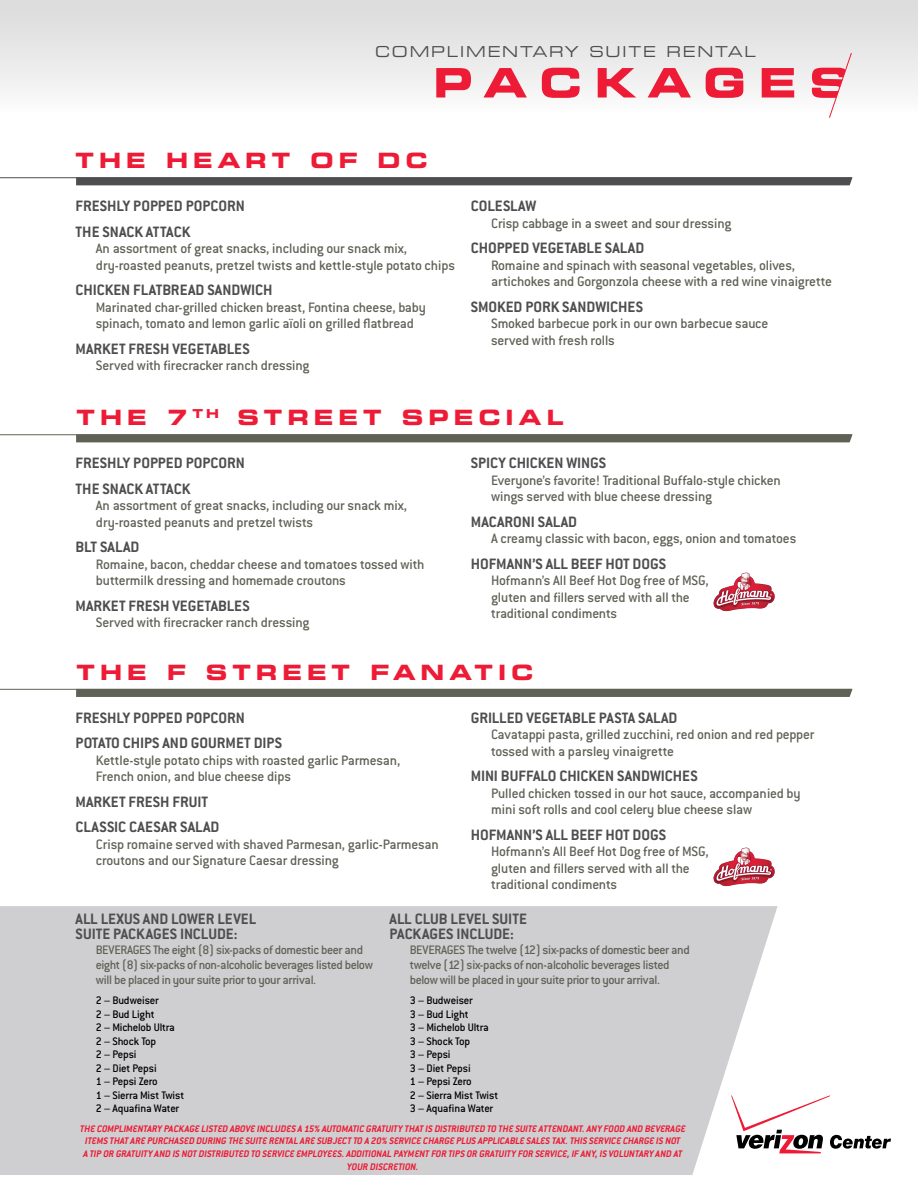
<style>
.page{position:relative;width:918px;height:1188px;background:#fff}
.page>*{position:absolute;margin:0;border:0;box-sizing:border-box;transform-origin:0 0}
.t1{font:700 expanded 21px "Square 721 BT";letter-spacing:.24em;color:#ed1b35}
.t2{font:700 16.5px/25.5px "Conduit ITC";color:#4e4e50}
.t3{font:500 15px/16.5px "Conduit ITC";letter-spacing:-.015em;color:#606156}
.t4{font:expanded 15px "Square 721 BT";letter-spacing:.12em;color:#4e4e50}
.t5{font:500 13.5px/15px "Conduit ITC";letter-spacing:-.035em;color:#606156}
.t6{font:500 12px/13.5px "Conduit ITC";letter-spacing:-.015em;color:#000}
.t7{font:italic 700 10.5px/12.6px "Conduit ITC";color:#ed1b35;text-align:center}
</style>
<div class="page">
<div style="left:0;top:0;width:918px;height:112px;background:linear-gradient(to bottom,#d9dadb,#fbfafa)"></div>
<div style="left:76px;top:177px;width:777px;height:8px;background:#4e4e50"></div>
<hr style="left:0;top:177px;width:852px;height:1px;background:#4e4e50">
<div style="left:76px;top:434px;width:777px;height:8px;background:#606156"></div>
<hr style="left:0;top:434px;width:852px;height:1px;background:#606156">
<div style="left:76px;top:689px;width:777px;height:8px;background:#606156"></div>
<hr style="left:0;top:689px;width:852px;height:1px;background:#606156">
<div style="left:0;top:906px;width:778px;height:269px;background:#cfcfd1"></div>
<svg style="left:436px;top:52px;width:416px;height:66px"></svg>
<svg style="left:731px;top:1095px;width:160px;height:58px"></svg>
<svg style="left:713px;top:572px;width:62px;height:40px"></svg>
<svg style="left:713px;top:847px;width:62px;height:40px"></svg>
<p class="t4" style="left:375px;top:43px;width:382px">COMPLIMENTARY SUITE RENTAL</p>
<h1 class="t1" style="left:76px;top:148px;width:353px">THE HEART OF DC</h1>
<p class="t2" style="left:76px;top:193px;width:171px">FRESHLY POPPED POPCORN<br>THE SNACK ATTACK</p>
<p class="t3" style="left:96px;top:240px;width:361px">An assortment of great snacks, including our snack mix, dry-roasted peanuts, pretzel twists and kettle-style potato chips</p>
<p class="t2" style="left:76px;top:277px;width:198px">CHICKEN FLATBREAD SANDWICH</p>
<p class="t3" style="left:96px;top:299px;width:331px">Marinated char-grilled chicken breast, Fontina cheese, baby spinach, tomato and lemon garlic aïoli on grilled flatbread</p>
<p class="t2" style="left:76px;top:336px;width:176px">MARKET FRESH VEGETABLES</p>
<p class="t3" style="left:96px;top:357px;width:215px">Served with firecracker ranch dressing</p>
<p class="t2" style="left:471px;top:193px;width:67px">COLESLAW</p>
<p class="t3" style="left:491px;top:215px;width:242px">Crisp cabbage in a sweet and sour dressing</p>
<p class="t2" style="left:471px;top:235px;width:175px">CHOPPED VEGETABLE SALAD</p>
<p class="t3" style="left:491px;top:257px;width:342px">Romaine and spinach with seasonal vegetables, olives, artichokes and Gorgonzola cheese with a red wine vinaigrette</p>
<p class="t2" style="left:471px;top:294px;width:174px">SMOKED PORK SANDWICHES</p>
<p class="t3" style="left:491px;top:315px;width:279px">Smoked barbecue pork in our own barbecue sauce served with fresh rolls</p>
<h1 class="t1" style="left:77px;top:405px;width:488px">THE 7 <sup>TH</sup> STREET SPECIAL</h1>
<p class="t2" style="left:76px;top:450px;width:171px">FRESHLY POPPED POPCORN<br>THE SNACK ATTACK</p>
<p class="t3" style="left:96px;top:497px;width:313px">An assortment of great snacks, including our snack mix, dry-roasted peanuts and pretzel twists</p>
<p class="t2" style="left:76px;top:534px;width:65px">BLT SALAD</p>
<p class="t3" style="left:96px;top:556px;width:330px">Romaine, bacon, cheddar cheese and tomatoes tossed with buttermilk dressing and homemade croutons</p>
<p class="t2" style="left:76px;top:593px;width:176px">MARKET FRESH VEGETABLES</p>
<p class="t3" style="left:96px;top:614px;width:215px">Served with firecracker ranch dressing</p>
<p class="t2" style="left:471px;top:450px;width:137px">SPICY CHICKEN WINGS</p>
<p class="t3" style="left:491px;top:472px;width:291px">Everyone’s favorite! Traditional Buffalo-style chicken wings served with blue cheese dressing</p>
<p class="t2" style="left:471px;top:509px;width:108px">MACARONI SALAD</p>
<p class="t3" style="left:491px;top:530px;width:307px">A creamy classic with bacon, eggs, onion and tomatoes</p>
<p class="t2" style="left:471px;top:551px;width:19px">HOFMANN</p>
<p class="t2" style="left:532px;top:551px;width:135px">’S ALL BEEF HOT DOGS</p>
<p class="t3" style="left:491px;top:572px;width:219px">Hofmann’s All Beef Hot Dog free of MSG, gluten and fillers served with all the traditional condiments</p>
<h1 class="t1" style="left:77px;top:660px;width:458px">THE F STREET FANATIC</h1>
<p class="t2" style="left:76px;top:705px;width:208px">FRESHLY POPPED POPCORN<br>POTATO CHIPS AND GOURMET DIPS</p>
<p class="t3" style="left:96px;top:752px;width:306px">Kettle-style potato chips with roasted garlic Parmesan,<br>French onion, and blue cheese dips</p>
<p class="t2" style="left:76px;top:789px;width:145px">MARKET FRESH FRUIT<br>CLASSIC CAESAR SALAD</p>
<p class="t3" style="left:96px;top:836px;width:345px">Crisp romaine served with shaved Parmesan, garlic-Parmesan croutons and our Signature Caesar dressing</p>
<p class="t2" style="left:471px;top:705px;width:208px">GRILLED VEGETABLE PASTA SALAD</p>
<p class="t3" style="left:491px;top:726px;width:325px">Cavatappi pasta, grilled zucchini, red onion and red pepper tossed with a parsley vinaigrette</p>
<p class="t2" style="left:471px;top:763px;width:228px">MINI BUFFALO CHICKEN SANDWICHES</p>
<p class="t3" style="left:491px;top:785px;width:311px">Pulled chicken tossed in our hot sauce, accompanied by mini soft rolls and cool celery blue cheese slaw</p>
<p class="t2" style="left:471px;top:822px;width:19px">HOFMAN</p>
<p class="t2" style="left:523px;top:822px;width:145px">N’S ALL BEEF HOT DOGS</p>
<p class="t3" style="left:491px;top:843px;width:219px">Hofmann’s All Beef Hot Dog free of MSG, gluten and fillers served with all the traditional condiments</p>
<p class="t2" style="left:76px;top:911px;width:182px;line-height:15px">ALL LEXUS AND LOWER LEVEL<br>SUITE PACKAGES INCLUDE:</p>
<p class="t5" style="left:96px;top:942px;width:279px">BEVERAGES The eight (8) six-packs of domestic beer and eight (8) six-packs of non-alcoholic beverages listed below will be placed in your suite prior to your arrival.</p>
<p class="t6" style="left:96px;top:994px;width:90px">2 – Budweiser<br>2 – Bud Light<br>2 – Michelob Ultra<br>2 – Shock Top<br>2 – Pepsi<br>2 – Diet Pepsi<br>1 – Pepsi Zero<br>1 – Sierra Mist Twist<br>2 – Aquafina Water</p>
<p class="t2" style="left:390px;top:911px;width:139px;line-height:15px">ALL CLUB LEVEL SUITE<br>PACKAGES INCLUDE:</p>
<p class="t5" style="left:410px;top:942px;width:281px">BEVERAGES The twelve (12) six-packs of domestic beer and twelve (12) six-packs of non-alcoholic beverages listed below will be placed in your suite prior to your arrival.</p>
<p class="t6" style="left:410px;top:994px;width:90px">3 – Budweiser<br>3 – Bud Light<br>3 – Michelob Ultra<br>3 – Shock Top<br>3 – Pepsi<br>3 – Diet Pepsi<br>1 – Pepsi Zero<br>2 – Sierra Mist Twist<br>3 – Aquafina Water</p>
<p class="t7" style="left:80px;top:1122px;width:607px">THE COMPLIMENTARY PACKAGE LISTED ABOVE INCLUDES A 15% AUTOMATIC GRATUITY THAT IS DISTRIBUTED TO THE SUITE ATTENDANT. ANY FOOD AND BEVERAGE ITEMS THAT ARE PURCHASED DURING THE SUITE RENTAL ARE SUBJECT TO A 20% SERVICE CHARGE PLUS APPLICABLE SALES TAX. THIS SERVICE CHARGE IS NOT<br>A TIP OR GRATUITY AND IS NOT DISTRIBUTED TO SERVICE EMPLOYEES. ADDITIONAL PAYMENT FOR TIPS OR GRATUITY FOR SERVICE, IF ANY, IS VOLUNTARY AND AT YOUR DISCRETION.</p>
</div>
